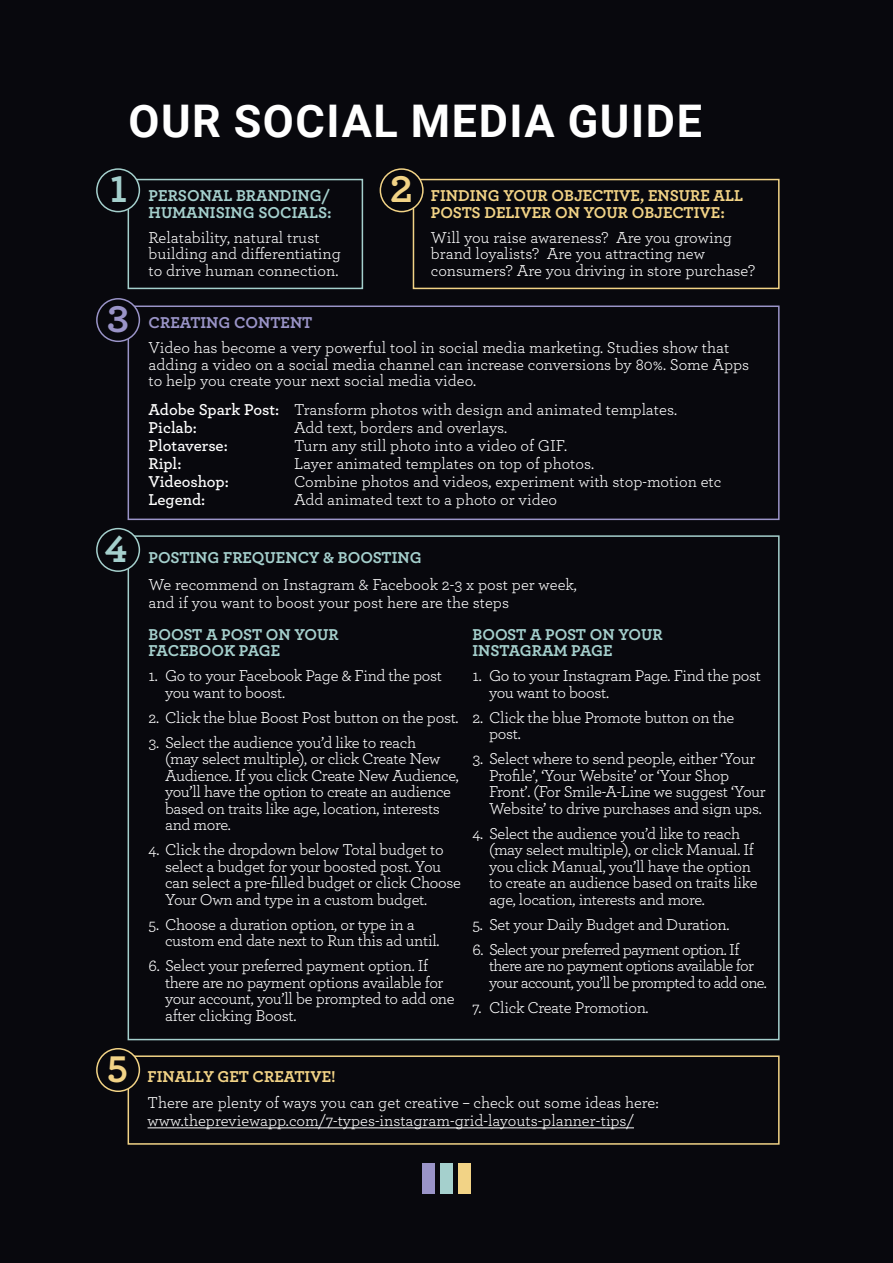
<style>
.page{position:relative;width:893px;height:1263px;background:#08080d}
.page>*{position:absolute;margin:0;border:0;box-sizing:border-box;transform-origin:0 0}
.Heading{font:700 45px "Roboto";letter-spacing:.035em;color:#fff}
.Body_Text{font:700 39px "Archer Pro";color:#a5d0cd}
.Body_Text-2{font:700 39px "Archer Pro";color:#f2d386}
.Body_Text-3{font:700 39px "Archer Pro";color:#9a94c8}
.Body_Text-4{font:16.5px/16.5px "Archer Pro";letter-spacing:-.02em;color:#fff}
.Body_Text-5{font:16.5px/16.5px "Archer Pro";color:#fff}
.Body_Text-6{font:700 16.5px/16.5px "Archer Pro";color:#a5d0cd}
.Body_Text-7{font:16.5px/16.5px "Archer Pro";letter-spacing:-.04em;color:#fff}
.Body_Text-8{font:700 16.5px/16.5px "Archer Pro";color:#f2d386}
.Body_Text-9{font:600 16.5px "Archer Pro";color:#fff}
.Body_Text-10{font:700 16.5px "Archer Pro";color:#9a94c8}
.s1{font-weight:600}
</style>
<div class="page">
<div style="left:423px;top:1163px;width:12px;height:31px;background:#9a94c8"></div>
<div style="left:440px;top:1163px;width:12px;height:31px;background:#a5d0cd"></div>
<div style="left:458px;top:1163px;width:12px;height:31px;background:#f2d386"></div>
<div style="left:128px;top:179px;width:235px;height:110px;border:2px solid #a5d0cd"></div>
<div style="left:128px;top:305px;width:652px;height:215px;border:2px solid #9a94c8"></div>
<div style="left:128px;top:535px;width:652px;height:505px;border:2px solid #a5d0cd"></div>
<div style="left:128px;top:1055px;width:652px;height:90px;border:2px solid #f2d386"></div>
<div style="left:413px;top:179px;width:367px;height:110px;border:2px solid #f2d386"></div>
<div style="left:97px;top:169px;width:42px;height:43px;background:#08080d;border-radius:50%"></div>
<div style="left:96px;top:168px;width:44px;height:44px;border:2px solid #a5d0cd;border-radius:50%"></div>
<div style="left:97px;top:299px;width:42px;height:42px;background:#08080d;border-radius:50%"></div>
<div style="left:96px;top:298px;width:44px;height:44px;border:2px solid #9a94c8;border-radius:50%"></div>
<div style="left:97px;top:529px;width:42px;height:42px;background:#08080d;border-radius:50%"></div>
<div style="left:96px;top:528px;width:44px;height:44px;border:2px solid #a5d0cd;border-radius:50%"></div>
<div style="left:97px;top:1049px;width:42px;height:42px;background:#08080d;border-radius:50%"></div>
<div style="left:96px;top:1048px;width:44px;height:44px;border:2px solid #f2d386;border-radius:50%"></div>
<div style="left:380px;top:169px;width:43px;height:43px;background:#08080d;border-radius:50%"></div>
<div style="left:380px;top:168px;width:44px;height:44px;border:2px solid #f2d386;border-radius:50%"></div>
<hr style="left:148px;top:1127px;width:486px;height:1px;background:#fff">
<p class="Heading" style="left:128px;top:90px;width:575px">OUR SOCIAL MEDIA GUIDE</p>
<p class="Body_Text" style="left:110px;top:158px;width:19px">1</p>
<p class="Body_Text-3" style="left:107px;top:288px;width:24px">3</p>
<p class="Body_Text" style="left:104px;top:518px;width:24px">4</p>
<p class="Body_Text-2" style="left:107px;top:1038px;width:23px">5</p>
<p class="Body_Text-6" style="left:149px;top:186px;width:185px">PERSONAL BRANDING/<br>HUMANISING SOCIALS:</p>
<p class="Body_Text-5" style="left:149px;top:228px;width:194px">Relatability, natural trust building and differentiating to drive human connection.</p>
<p class="Body_Text-2" style="left:390px;top:158px;width:24px">2</p>
<p class="Body_Text-8" style="left:431px;top:186px;width:314px">FINDING YOUR OBJECTIVE, ENSURE ALL<br>POSTS DELIVER ON YOUR OBJECTIVE:</p>
<p class="Body_Text-4" style="left:431px;top:228px;width:326px">Will you raise awareness? Are you growing brand loyalists? Are you attracting new consumers? Are you driving in store purchase?</p>
<p class="Body_Text-10" style="left:149px;top:310px;width:165px">CREATING CONTENT</p>
<p class="Body_Text-5" style="left:149px;top:339px;width:602px">Video has become a very powerful tool in social media marketing. Studies show that adding a video on a social media channel can increase conversions by 80%. Some Apps to help you create your next social media video.</p>
<p class="Body_Text-5" style="left:149px;top:400px;width:530px;line-height:18px"><span class="s1">Adobe Spark Post:</span> Transform photos with design and animated templates.<br><span class="s1">Piclab:</span></p>
<p class="Body_Text-5" style="left:294px;top:418px;width:215px">Add text, borders and overlays.</p>
<p class="Body_Text-9" style="left:149px;top:433px;width:81px">Plotaverse:</p>
<p class="Body_Text-5" style="left:294px;top:436px;width:275px">Turn any still photo into a video of GIF.</p>
<p class="Body_Text-9" style="left:149px;top:451px;width:34px">Ripl:</p>
<p class="Body_Text-5" style="left:294px;top:454px;width:302px">Layer animated templates on top of photos.</p>
<p class="Body_Text-9" style="left:149px;top:469px;width:82px">Videoshop:</p>
<p class="Body_Text-5" style="left:294px;top:472px;width:429px">Combine photos and videos, experiment with stop-motion etc</p>
<p class="Body_Text-9" style="left:149px;top:487px;width:58px">Legend:</p>
<p class="Body_Text-5" style="left:294px;top:490px;width:265px">Add animated text to a photo or video</p>
<p class="Body_Text-6" style="left:149px;top:548px;width:275px">POSTING FREQUENCY &amp; BOOSTING</p>
<p class="Body_Text-5" style="left:149px;top:574px;width:430px;line-height:18px">We recommend on Instagram &amp; Facebook 2-3 x post per week, and if you want to boost your post here are the steps</p>
<p class="Body_Text-6" style="left:149px;top:625px;width:192px">BOOST A POST ON YOUR<br>FACEBOOK PAGE</p>
<p class="Body_Text-4" style="left:165px;top:667px;width:279px;text-indent:-16px">1. Go to your Facebook Page &amp; Find the post you want to boost.</p>
<p class="Body_Text-4" style="left:149px;top:708px;width:312px">2. Click the blue Boost Post button on the post.</p>
<p class="Body_Text-4" style="left:165px;top:733px;width:295px;text-indent:-16px">3. Select the audience you’d like to reach<br>(may select multiple), or click Create New Audience. If you click Create New Audience, you’ll have the option to create an audience based on traits like age, location, interests and more.</p>
<p class="Body_Text-4" style="left:165px;top:841px;width:297px;text-indent:-16px">4. Click the dropdown below Total budget to select a budget for your boosted post. You can select a pre-filled budget or click Choose Your Own and type in a custom budget.</p>
<p class="Body_Text-4" style="left:165px;top:915px;width:276px;text-indent:-16px">5. Choose a duration option, or type in a custom end date next to Run this ad until.</p>
<p class="Body_Text-4" style="left:165px;top:957px;width:291px;text-indent:-16px">6. Select your preferred payment option. If there are no payment options available for your account, you’ll be prompted to add one after clicking Boost.</p>
<p class="Body_Text-6" style="left:472px;top:625px;width:192px">BOOST A POST ON YOUR<br>INSTAGRAM PAGE</p>
<p class="Body_Text-4" style="left:489px;top:667px;width:274px;text-indent:-16px">1. Go to your Instagram Page. Find the post you want to boost.</p>
<p class="Body_Text-4" style="left:489px;top:708px;width:247px;text-indent:-16px">2. Click the blue Promote button on the post.</p>
<p class="Body_Text-4" style="left:489px;top:750px;width:278px;text-indent:-16px">3. Select where to send people, either ‘Your Profile’, ‘Your Website’ or ‘Your Shop Front’. (For Smile-A-Line we suggest ‘Your Website’ to drive purchases and sign ups.</p>
<p class="Body_Text-4" style="left:489px;top:824px;width:270px;text-indent:-16px">4. Select the audience you’d like to reach (may select multiple), or click Manual. If you click Manual, you’ll have the option to create an audience based on traits like age, location, interests and more.</p>
<p class="Body_Text-4" style="left:472px;top:915px;width:258px">5. Set your Daily Budget and Duration.</p>
<p class="Body_Text-7" style="left:489px;top:940px;width:279px;text-indent:-16px">6. Select your preferred payment option. If there are no payment options available for your account, you’ll be prompted to add one.</p>
<p class="Body_Text-4" style="left:472px;top:998px;width:178px">7. Click Create Promotion.</p>
<p class="Body_Text-8" style="left:148px;top:1067px;width:190px">FINALLY GET CREATIVE!</p>
<p class="Body_Text-5" style="left:148px;top:1093px;width:513px;line-height:18px">There are plenty of ways you can get creative – check out some ideas here: www.thepreviewapp.com/7-types-instagram-grid-layouts-planner-tips/</p>
</div>
